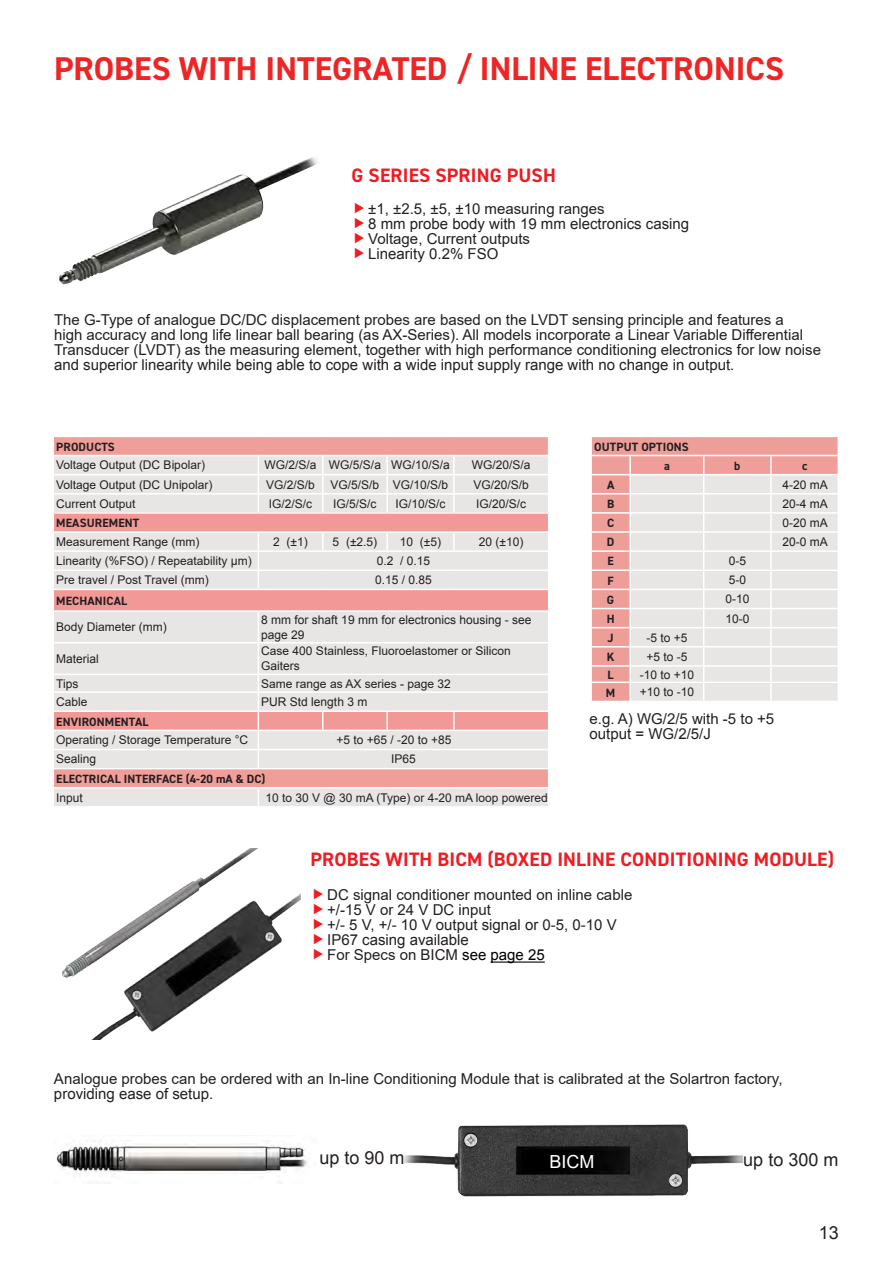
<style>
.page{position:relative;width:893px;height:1263px;background:#fff}
.page>*{position:absolute;margin:0;border:0;box-sizing:border-box;transform-origin:0 0}
.t1{font:700 33px "DIN2014";color:#ed2525}
.t2{font:700 19.5px "DIN2014";letter-spacing:.01em;color:#ee1d23}
.t3{font:18px "Arial";color:#231f20}
.t4{font:18px "Arial";color:#fff}
.t5{font:15px/15px "Arial";color:#231f20}
.t6{font:12px/15px "Arial";color:#231f20}
.t7{font:700 12px/19.2px "DIN2014";letter-spacing:.01em;color:#231f20}
.s1{color:#000}
</style>
<div class="page">
<div style="left:54px;top:612px;width:494px;height:62px;background:#e8e6e5"></div>
<hr style="left:53px;top:642px;width:205px;height:1px;background:#fff">
<hr style="left:258px;top:642px;width:65px;height:1px;background:#fff">
<hr style="left:323px;top:642px;width:64px;height:1px;background:#fff">
<hr style="left:387px;top:642px;width:67px;height:1px;background:#fff">
<hr style="left:454px;top:642px;width:95px;height:1px;background:#fff">
<svg style="left:53px;top:437px;width:496px;height:173px;background:#eccfce"></svg>
<hr style="left:258px;top:612px;width:1px;height:30px;background:#fff">
<hr style="left:258px;top:643px;width:1px;height:31px;background:#fff">
<svg style="left:53px;top:675px;width:496px;height:131px;background:#ecd5d3"></svg>
<div style="left:592px;top:437px;width:37px;height:264px;background:#ed9e99"></div>
<hr style="left:590px;top:455px;width:40px;height:1px;background:#fff">
<hr style="left:590px;top:474px;width:40px;height:1px;background:#fff">
<hr style="left:590px;top:493px;width:40px;height:1px;background:#fff">
<hr style="left:590px;top:512px;width:40px;height:2px;background:#fff">
<hr style="left:590px;top:531px;width:40px;height:2px;background:#fff">
<hr style="left:590px;top:550px;width:40px;height:2px;background:#fff">
<hr style="left:590px;top:569px;width:40px;height:2px;background:#fff">
<hr style="left:590px;top:589px;width:40px;height:1px;background:#fff">
<hr style="left:590px;top:608px;width:40px;height:1px;background:#fff">
<hr style="left:590px;top:627px;width:40px;height:1px;background:#fff">
<hr style="left:590px;top:646px;width:40px;height:1px;background:#fff">
<hr style="left:590px;top:665px;width:40px;height:2px;background:#fff">
<hr style="left:590px;top:681px;width:40px;height:2px;background:#fff">
<svg style="left:591px;top:437px;width:1px;height:264px"></svg>
<svg style="left:629px;top:437px;width:209px;height:264px;background:#eadedd"></svg>
<hr style="left:491px;top:961px;width:54px;height:2px;background:#000">
<img style="left:56px;top:1140px;width:251px;height:44px">
<img style="left:404px;top:1124px;width:338px;height:73px">
<img style="left:59px;top:157px;width:259px;height:128px">
<img style="left:62px;top:848px;width:239px;height:191px">
<h1 class="t1" style="left:54px;top:46px;width:732px">PROBES WITH INTEGRATED / INLINE ELECTRONICS</h1>
<h2 class="t2" style="left:352px;top:162px;width:206px">G SERIES SPRING PUSH</h2>
<p class="t5" style="left:368px;top:201px;width:322px">±1, ±2.5, ±5, ±10 measuring ranges<br>8 mm probe body with 19 mm electronics casing<br>Voltage, Current outputs<br>Linearity 0.2% FSO</p>
<p class="t5" style="left:54px;top:312px;width:768px">The G-Type of analogue DC/DC displacement probes are based on the LVDT sensing principle and features a<br>high accuracy and long life linear ball bearing (as AX-Series). All models incorporate a Linear Variable Differential Transducer (LVDT) as the measuring element, together with high performance conditioning electronics for low noise and superior linearity while being able to cope with a wide input supply range with no change in output.</p>
<p class="t7" style="left:56px;top:437px;width:60px">PRODUCTS</p>
<p class="t6" style="left:56px;top:458px;width:150px">Voltage Output (DC Bipolar)</p>
<p class="t6" style="left:265px;top:458px;width:187px">WG/2/S/a WG/5/S/a WG/10/S/a</p>
<p class="t6" style="left:472px;top:458px;width:60px">WG/20/S/a</p>
<p class="t6" style="left:56px;top:477px;width:158px">Voltage Output (DC Unipolar)</p>
<p class="t6" style="left:266px;top:477px;width:50px">VG/2/S/b</p>
<p class="t6" style="left:331px;top:477px;width:119px">VG/5/S/b VG/10/S/b</p>
<p class="t6" style="left:474px;top:477px;width:57px">VG/20/S/b</p>
<p class="t6" style="left:56px;top:496px;width:81px">Current Output</p>
<p class="t6" style="left:269px;top:496px;width:45px">IG/2/S/c</p>
<p class="t6" style="left:333px;top:496px;width:45px">IG/5/S/c</p>
<p class="t6" style="left:395px;top:496px;width:52px">IG/10/S/c</p>
<p class="t6" style="left:476px;top:496px;width:52px">IG/20/S/c</p>
<p class="t7" style="left:56px;top:513px;width:84px">MEASUREMENT</p>
<p class="t6" style="left:56px;top:534px;width:145px">Measurement Range (mm)</p>
<p class="t6" style="left:273px;top:534px;width:36px">2 (±1)</p>
<p class="t6" style="left:333px;top:534px;width:46px">5 (±2.5)</p>
<p class="t6" style="left:400px;top:534px;width:43px">10 (±5)</p>
<p class="t6" style="left:479px;top:534px;width:46px">20 (±10)</p>
<p class="t6" style="left:56px;top:553px;width:197px">Linearity (%FSO) / Repeatability µm)</p>
<p class="t6" style="left:377px;top:553px;width:55px">0.2 / 0.15</p>
<p class="t6" style="left:56px;top:573px;width:154px">Pre travel / Post Travel (mm)</p>
<p class="t6" style="left:375px;top:573px;width:58px">0.15 / 0.85</p>
<p class="t7" style="left:56px;top:591px;width:72px">MECHANICAL</p>
<p class="t6" style="left:56px;top:620px;width:112px">Body Diameter (mm)</p>
<p class="t6" style="left:261px;top:612px;width:272px">8 mm for shaft 19 mm for electronics housing - see page 29</p>
<p class="t6" style="left:56px;top:651px;width:44px">Material</p>
<p class="t6" style="left:261px;top:644px;width:251px">Case 400 Stainless, Fluoroelastomer or Silicon<br>Gaiters</p>
<p class="t6" style="left:56px;top:676px;width:24px">Tips</p>
<p class="t6" style="left:261px;top:676px;width:191px">Same range as AX series - page 32</p>
<p class="t6" style="left:56px;top:694px;width:33px">Cable</p>
<p class="t6" style="left:261px;top:694px;width:108px">PUR Std length 3 m</p>
<p class="t7" style="left:56px;top:712px;width:94px">ENVIRONMENTAL</p>
<p class="t6" style="left:56px;top:733px;width:194px">Operating / Storage Temperature °C</p>
<p class="t6" style="left:336px;top:733px;width:117px">+5 to +65 / -20 to +85</p>
<p class="t6" style="left:56px;top:752px;width:42px">Sealing</p>
<p class="t6" style="left:391px;top:752px;width:26px">IP65</p>
<p class="t7" style="left:56px;top:769px;width:211px">ELECTRICAL INTERFACE (4-20 mA &amp; DC)</p>
<p class="t6" style="left:56px;top:790px;width:28px">Input</p>
<p class="t6" style="left:265px;top:790px;width:284px">10 to 30 V @ 30 mA (Type) or 4-20 mA loop powered</p>
<p class="t7" style="left:664px;top:437px;width:26px;text-indent:-70px">OUTPUT OPTIONS a</p>
<p class="t7" style="left:734px;top:456px;width:8px">b</p>
<p class="t7" style="left:802px;top:456px;width:7px">c</p>
<p class="t7" style="left:607px;top:475px;width:9px">A</p>
<p class="t6" style="left:782px;top:477px;width:47px">4-20 mA</p>
<p class="t7" style="left:607px;top:494px;width:9px">B</p>
<p class="t6" style="left:782px;top:496px;width:47px">20-4 mA</p>
<p class="t7" style="left:607px;top:513px;width:9px">C</p>
<p class="t6" style="left:782px;top:515px;width:47px">0-20 mA</p>
<p class="t7" style="left:607px;top:532px;width:9px">D</p>
<p class="t6" style="left:782px;top:534px;width:47px">20-0 mA</p>
<p class="t7" style="left:607px;top:551px;width:8px">E</p>
<p class="t6" style="left:729px;top:553px;width:19px">0-5</p>
<p class="t7" style="left:607px;top:571px;width:8px">F</p>
<p class="t6" style="left:729px;top:573px;width:19px">5-0</p>
<p class="t7" style="left:607px;top:590px;width:9px">G</p>
<p class="t6" style="left:725px;top:592px;width:26px">0-10</p>
<p class="t7" style="left:607px;top:609px;width:9px">H</p>
<p class="t6" style="left:725px;top:611px;width:26px">10-0</p>
<p class="t7" style="left:608px;top:628px;width:8px">J</p>
<p class="t6" style="left:646px;top:630px;width:43px">-5 to +5</p>
<p class="t7" style="left:607px;top:647px;width:9px">K</p>
<p class="t6" style="left:646px;top:649px;width:43px">+5 to -5</p>
<p class="t7" style="left:608px;top:665px;width:8px">L</p>
<p class="t6" style="left:640px;top:667px;width:56px">-10 to +10</p>
<p class="t7" style="left:606px;top:683px;width:11px">M</p>
<p class="t6" style="left:640px;top:685px;width:56px">+10 to -10</p>
<p class="t5" style="left:590px;top:712px;width:186px">e.g. A) WG/2/5 with -5 to +5 output = WG/2/5/J</p>
<h2 class="t2" style="left:310px;top:846px;width:525px">PROBES WITH BICM (BOXED INLINE CONDITIONING MODULE)</h2>
<p class="t5" style="left:327px;top:888px;width:307px">DC signal conditioner mounted on inline cable +/-15 V or 24 V DC input<br>+/- 5 V, +/- 10 V output signal or 0-5, 0-10 V<br>IP67 casing available<br>For Specs on BICM <span class="s1">see page 25</span></p>
<p class="t5" style="left:54px;top:1072px;width:730px">Analogue probes can be ordered with an In-line Conditioning Module that is calibrated at the Solartron factory, providing ease of setup.</p>
<p class="t3" style="left:319px;top:1148px;width:87px">up to 90 m</p>
<p class="t3" style="left:743px;top:1149px;width:97px">up to 300 m</p>
<p class="t4" style="left:549px;top:1152px;width:46px">BICM</p>
<p class="t3" style="left:819px;top:1222px;width:22px">13</p>
</div>
